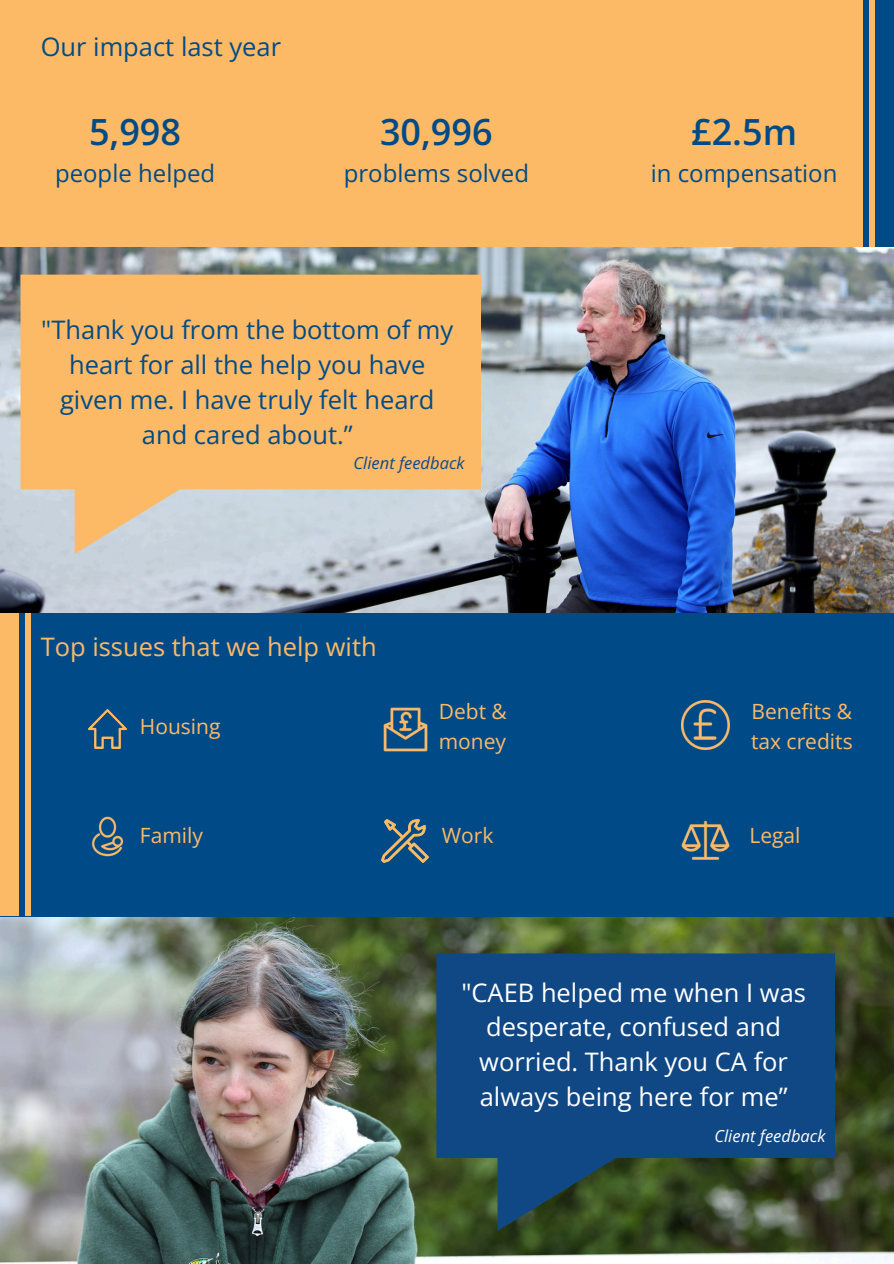
<style>
.page{position:relative;width:894px;height:1264px;background:#fff}
.page>*{position:absolute;margin:0;border:0;box-sizing:border-box;transform-origin:0 0}
.t1{font:600 36px "Open Sans";color:#004b87}
.t2{font:25.5px/34.8px "Open Sans";color:#004b87;text-align:center}
.t3{font:25.5px/34.8px "Open Sans";color:#fff;text-align:center}
.t4{font:25.5px "Open Sans";color:#fcba67}
.t5{font:24px "Open Sans";color:#004b87}
.t6{font:21px/29.2px "Open Sans";color:#fcba67}
.t7{font:italic 16.5px "Open Sans";color:#fff}
.t8{font:italic 16.5px "Open Sans";color:#104885}
</style>
<div class="page">
<div style="left:0;top:0;width:893px;height:254px;background:#fcba67"></div>
<div style="left:875px;top:0;width:18px;height:254px;background:#004b87"></div>
<div style="left:863px;top:0;width:5px;height:254px;background:#004b87"></div>
<img style="left:0;top:916px;width:893px;height:347px">
<div style="left:0;top:613px;width:893px;height:303px;background:#004b87"></div>
<div style="left:0;top:608px;width:18px;height:308px;background:#fcba67"></div>
<div style="left:25px;top:608px;width:5px;height:308px;background:#fcba67"></div>
<img style="left:88px;top:710px;width:38px;height:38px">
<img style="left:681px;top:700px;width:48px;height:49px">
<img style="left:91px;top:816px;width:33px;height:40px">
<img style="left:681px;top:820px;width:48px;height:40px">
<img style="left:0;top:247px;width:893px;height:365px">
<svg style="left:21px;top:274px;width:460px;height:280px;background:#f1bf7f"></svg>
<svg style="left:436px;top:953px;width:399px;height:277px;background:#1a4970"></svg>
<img style="left:383px;top:707px;width:45px;height:45px">
<img style="left:381px;top:819px;width:47px;height:44px">
<p class="t2" style="left:41px;top:28px;width:242px">Our impact last year</p>
<h1 class="t1" style="left:89px;top:106px;width:93px">5,998</h1>
<h1 class="t5" style="left:55px;top:156px;width:162px">people helped</h1>
<h2 class="t1" style="left:380px;top:106px;width:114px">30,996</h2>
<h2 class="t5" style="left:344px;top:156px;width:187px">problems solved</h2>
<h2 class="t2" style="left:41px;top:312px;width:413px">"Thank you from the bottom of my heart for all the help you have given me. I have truly felt heard and cared about.”</h2>
<p class="t8" style="left:353px;top:451px;width:112px">Client feedback</p>
<p class="t4" style="left:41px;top:628px;width:337px">Top issues that we help with</p>
<p class="t1" style="left:691px;top:106px;width:107px">£2.5m</p>
<p class="t5" style="left:650px;top:156px;width:188px">in compensation</p>
<h2 class="t6" style="left:140px;top:711px;width:82px">Housing</h2>
<h2 class="t6" style="left:438px;top:696px;width:70px">Debt &amp; money</h2>
<p class="t6" style="left:750px;top:696px;width:103px">Benefits &amp; tax credits</p>
<h2 class="t6" style="left:140px;top:820px;width:65px">Family</h2>
<h2 class="t6" style="left:441px;top:820px;width:53px">Work</h2>
<p class="t6" style="left:749px;top:820px;width:53px">Legal</p>
<p class="t3" style="left:461px;top:974px;width:346px">"CAEB helped me when I was desperate, confused and worried. Thank you CA for always being here for me”</p>
<h1 class="t7" style="left:714px;top:1123px;width:112px">Client feedback</h1>
</div>
